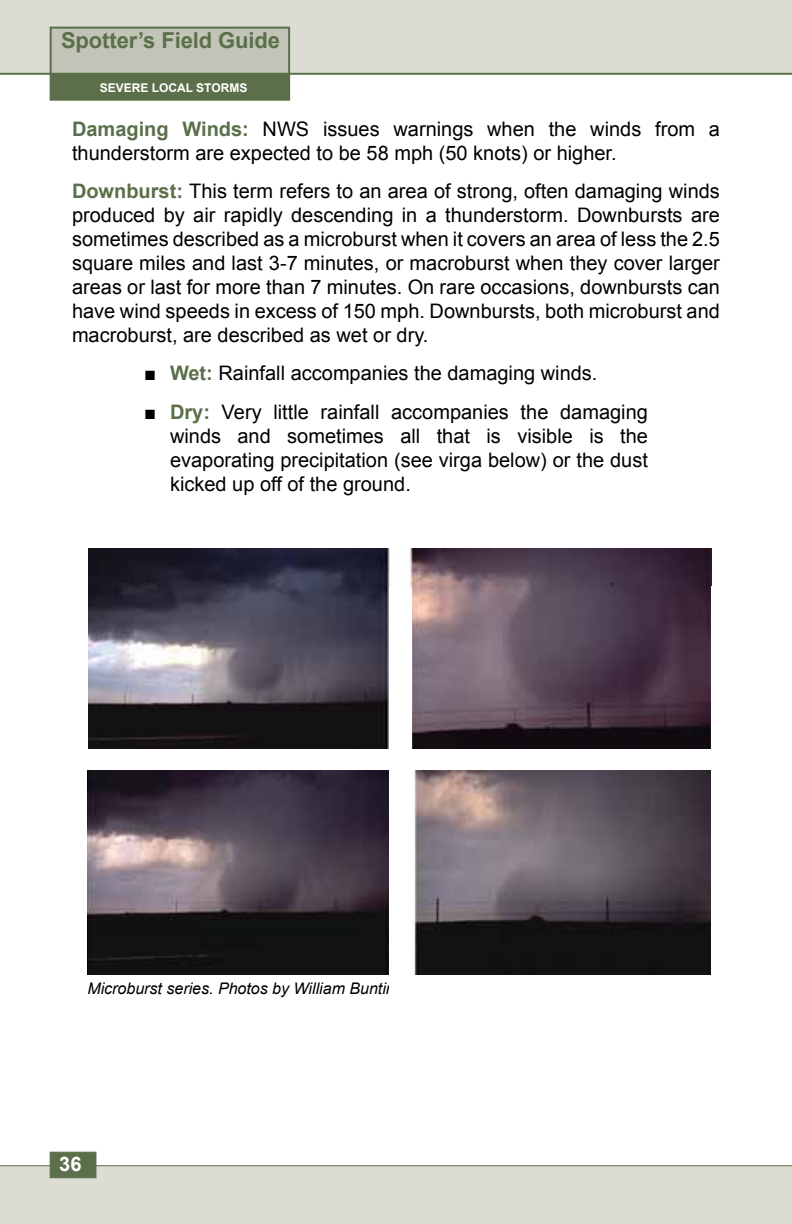
<style>
.page{position:relative;width:792px;height:1224px;background:#fff}
.page>*{position:absolute;margin:0;border:0;box-sizing:border-box;transform-origin:0 0}
.t1{font:700 22px "Arial";letter-spacing:-.005em;color:#5b704a}
.t2{font:20px/24px "Arial";color:#000;text-align:justify}
.t3{font:700 20px "Arial";color:#fff}
.t4{font:italic 16px "Arial";color:#000}
.t5{font:700 12px "Arial";color:#fff}
.s1{font-weight:700;color:#5b704a}
</style>
<div class="page">
<div style="left:0;top:1165px;width:792px;height:59px;background:#dcdcd4"></div>
<div style="left:0;top:0;width:792px;height:75px;background:#dcdcd4"></div>
<div style="left:50px;top:74px;width:240px;height:27px;background:#5b704a;border:2px solid #5b704a"></div>
<div style="left:50px;top:27px;width:240px;height:48px;background:#c1c4b6;border:2px solid #5b704a"></div>
<div style="left:50px;top:1152px;width:46px;height:26px;background:#5b704a"></div>
<img style="left:89px;top:549px;width:622px;height:199px">
<img style="left:87px;top:771px;width:624px;height:203px">
<div style="left:389px;top:589px;width:22px;height:432px;background:#fff"></div>
<p class="t1" style="left:61px;top:26px;width:221px">Spotter’s Field Guide</p>
<p class="t5" style="left:100px;top:80px;width:149px">SEVERE LOCAL STORMS</p>
<p class="t2" style="left:72px;top:117px;width:650px"><span class="s1">Damaging Winds:</span> NWS issues warnings when the winds from a thunderstorm are expected to be 58 mph (50 knots) or higher.</p>
<p class="t2" style="left:72px;top:179px;width:650px"><span class="s1">Downburst:</span> This term refers to an area of strong, often damaging winds produced by air rapidly descending in a thunderstorm. Downbursts are sometimes described as a microburst when it covers an area of less the 2.5 square miles and last 3-7 minutes, or macroburst when they cover larger areas or last for more than 7 minutes. On rare occasions, downbursts can have wind speeds in excess of 150 mph. Downbursts, both microburst and macroburst, are described as wet or dry.</p>
<p class="t2" style="left:144px;top:362px;width:455px">■ <span class="s1">Wet:</span> Rainfall accompanies the damaging winds.</p>
<p class="t2" style="left:170px;top:400px;width:479px;text-indent:-26px">■ <span class="s1">Dry:</span> Very little rainfall accompanies the damaging winds and sometimes all that is visible is the evaporating precipitation (see virga below) or the dust kicked up off of the ground.</p>
<p class="t4" style="left:87px;top:978px;width:322px">Microburst series. Photos by William Bunting.</p>
<p class="t3" style="left:59px;top:1150px;width:24px">36</p>
</div>
